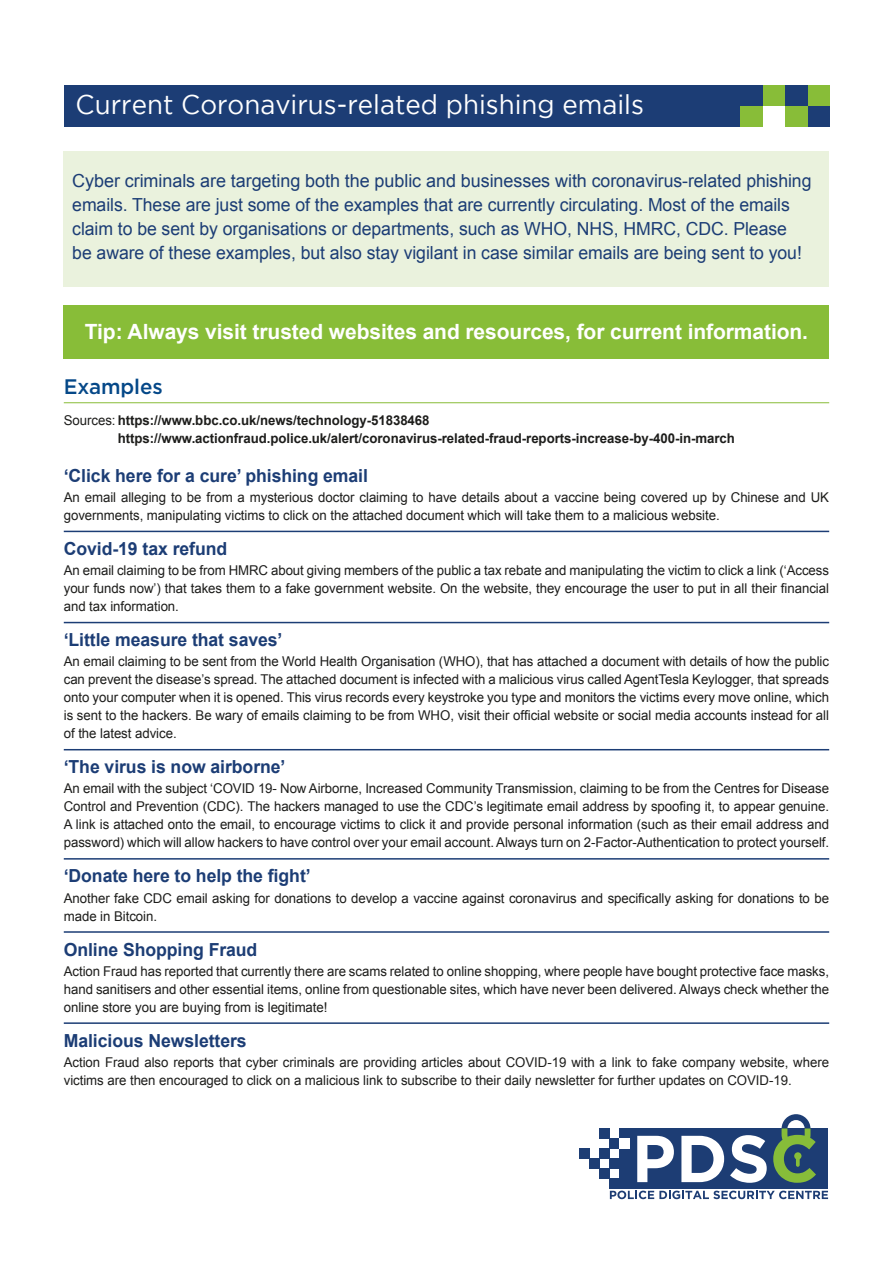
<style>
.page{position:relative;width:893px;height:1263px;background:#fff}
.page>*{position:absolute;margin:0;border:0;box-sizing:border-box;transform-origin:0 0}
.t1{font:27px "Gotham";color:#fff;scale:.96 1}
.t2{font:700 21px "Arial";letter-spacing:-.005em;color:#fff}
.t3{font:500 21px "Gotham";letter-spacing:-.005em;color:#054888}
.t4{font:18px/24px "Arial";letter-spacing:-.005em;color:#1c3d75}
.t5{font:700 18px "Arial";letter-spacing:-.005em;color:#1c3d75}
.t6{font:13.5px/18px "Arial";letter-spacing:-.005em;color:#1d1d1b;text-align:justify}
.t7{font:700 13.5px/18px "Arial";letter-spacing:-.005em;color:#1d1d1b}
.s1{font-weight:400}
</style>
<div class="page">
<div style="left:64px;top:151px;width:765px;height:135px;background:#eaf2dd"></div>
<div style="left:64px;top:305px;width:765px;height:54px;background:#88bd38"></div>
<div style="left:620px;top:1128px;width:208px;height:61px;background:#1d3d74"></div>
<svg style="left:610px;top:1190px;width:218px;height:9px"></svg>
<div style="left:579px;top:1148px;width:10px;height:11px;background:#1d3d74"></div>
<div style="left:599px;top:1148px;width:11px;height:11px;background:#1d3d74"></div>
<div style="left:599px;top:1128px;width:11px;height:10px;background:#1d3d74"></div>
<div style="left:610px;top:1138px;width:10px;height:10px;background:#1d3d74"></div>
<div style="left:589px;top:1159px;width:10px;height:10px;background:#1d3d74"></div>
<div style="left:599px;top:1169px;width:11px;height:10px;background:#1d3d74"></div>
<div style="left:610px;top:1179px;width:11px;height:10px;background:#1d3d74"></div>
<div style="left:610px;top:1159px;width:11px;height:10px;background:#1d3d74"></div>
<svg style="left:773px;top:1114px;width:43px;height:69px"></svg>
<div style="left:794px;top:1152px;width:7px;height:7px;background:#87bd39;border-radius:50%"></div>
<svg style="left:796px;top:1156px;width:4px;height:11px"></svg>
<svg style="left:637px;top:1136px;width:37px;height:46px"></svg>
<svg style="left:681px;top:1136px;width:43px;height:46px"></svg>
<svg style="left:730px;top:1135px;width:37px;height:48px"></svg>
<div style="left:620px;top:1138px;width:10px;height:10px;background:#fff"></div>
<div style="left:64px;top:85px;width:677px;height:42px;background:#1c3d75"></div>
<div style="left:807px;top:85px;width:22px;height:21px;background:#88bd38"></div>
<div style="left:807px;top:106px;width:22px;height:21px;background:#1c3d75"></div>
<div style="left:741px;top:106px;width:22px;height:21px;background:#88bd38"></div>
<div style="left:785px;top:106px;width:22px;height:21px;background:#88bd38"></div>
<div style="left:785px;top:85px;width:22px;height:21px;background:#1c3d75"></div>
<div style="left:763px;top:85px;width:22px;height:21px;background:#88bd38"></div>
<div style="left:741px;top:85px;width:22px;height:21px;background:#1c3d75"></div>
<hr style="left:64px;top:402px;width:765px;height:1px;background:#88bd38">
<hr style="left:64px;top:531px;width:765px;height:1px;background:#1c3d75">
<hr style="left:64px;top:622px;width:765px;height:1px;background:#1c3d75">
<hr style="left:64px;top:749px;width:765px;height:1px;background:#1c3d75">
<hr style="left:64px;top:858px;width:765px;height:2px;background:#1c3d75">
<hr style="left:64px;top:931px;width:765px;height:2px;background:#1c3d75">
<hr style="left:64px;top:1022px;width:765px;height:2px;background:#1c3d75">
<h1 class="t1" style="left:76px;top:90px;width:594px">Current Coronavirus-related phishing emails</h1>
<p class="t4" style="left:72px;top:169px;width:741px">Cyber criminals are targeting both the public and businesses with coronavirus-related phishing emails. These are just some of the examples that are currently circulating. Most of the emails claim to be sent by organisations or departments, such as WHO, NHS, HMRC, CDC. Please<br>be aware of these examples, but also stay vigilant in case similar emails are being sent to you!</p>
<h2 class="t2" style="left:85px;top:318px;width:725px">Tip: Always visit trusted websites and resources, for current information.</h2>
<h2 class="t3" style="left:64px;top:373px;width:100px">Examples</h2>
<p class="t7" style="left:118px;top:411px;width:619px;text-indent:-54px"><span class="s1">Sources:</span> https://www.bbc.co.uk/news/technology-51838468 https://www.actionfraud.police.uk/alert/coronavirus-related-fraud-reports-increase-by-400-in-march</p>
<h3 class="t5" style="left:64px;top:464px;width:306px">‘Click here for a cure’ phishing email</h3>
<p class="t6" style="left:64px;top:488px;width:767px">An email alleging to be from a mysterious doctor claiming to have details about a vaccine being covered up by Chinese and UK governments, manipulating victims to click on the attached document which will take them to a malicious website.</p>
<h3 class="t5" style="left:64px;top:537px;width:165px">Covid-19 tax refund</h3>
<p class="t6" style="left:64px;top:562px;width:767px">An email claiming to be from HMRC about giving members of the public a tax rebate and manipulating the victim to click a link (‘Access your funds now’) that takes them to a fake government website. On the website, they encourage the user to put in all their financial and tax information.</p>
<h3 class="t5" style="left:64px;top:628px;width:220px">‘Little measure that saves’</h3>
<p class="t6" style="left:64px;top:653px;width:767px">An email claiming to be sent from the World Health Organisation (WHO), that has attached a document with details of how the public can prevent the disease’s spread. The attached document is infected with a malicious virus called AgentTesla Keylogger, that spreads onto your computer when it is opened. This virus records every keystroke you type and monitors the victims every move online, which is sent to the hackers. Be wary of emails claiming to be from WHO, visit their official website or social media accounts instead for all of the latest advice.</p>
<h3 class="t5" style="left:64px;top:755px;width:223px">‘The virus is now airborne’</h3>
<p class="t6" style="left:64px;top:780px;width:767px">An email with the subject ‘COVID 19- Now Airborne, Increased Community Transmission, claiming to be from the Centres for Disease Control and Prevention (CDC). The hackers managed to use the CDC’s legitimate email address by spoofing it, to appear genuine.<br>A link is attached onto the email, to encourage victims to click it and provide personal information (such as their email address and password) which will allow hackers to have control over your email account. Always turn on 2-Factor-Authentication to protect yourself.</p>
<h3 class="t5" style="left:64px;top:864px;width:248px">‘Donate here to help the fight’</h3>
<p class="t6" style="left:64px;top:889px;width:767px">Another fake CDC email asking for donations to develop a vaccine against coronavirus and specifically asking for donations to be made in Bitcoin.</p>
<h3 class="t5" style="left:64px;top:937px;width:195px">Online Shopping Fraud</h3>
<p class="t6" style="left:64px;top:962px;width:767px">Action Fraud has reported that currently there are scams related to online shopping, where people have bought protective face masks, hand sanitisers and other essential items, online from questionable sites, which have never been delivered. Always check whether the online store you are buying from is legitimate!</p>
<h3 class="t5" style="left:64px;top:1028px;width:184px">Malicious Newsletters</h3>
<p class="t6" style="left:64px;top:1053px;width:767px">Action Fraud also reports that cyber criminals are providing articles about COVID-19 with a link to fake company website, where victims are then encouraged to click on a malicious link to subscribe to their daily newsletter for further updates on COVID-19.</p>
</div>
